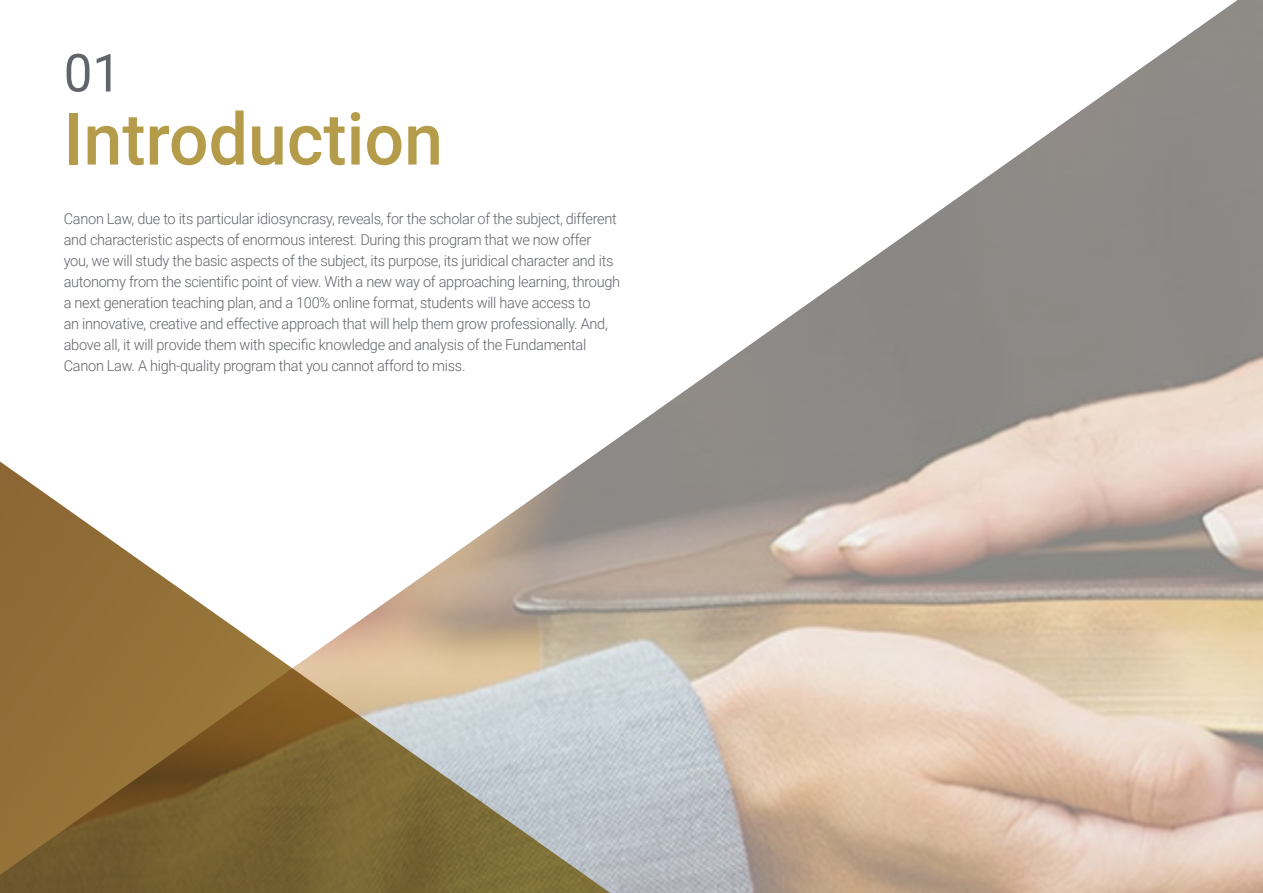
<style>
.page{position:relative;width:1263px;height:893px;background:#fff}
.page>*{position:absolute;margin:0;border:0;box-sizing:border-box;transform-origin:0 0}
.t1{font:500 72px "Roboto";color:#b49c4b}
.t2{font:52.5px "Roboto";color:#61646a}
.t3{font:300 15px/21px "Roboto";letter-spacing:-.02em;color:#61646a}
</style>
<div class="page">
<img style="left:607px;top:0;width:656px;height:893px">
<svg style="left:0;top:446px;width:640px;height:447px"></svg>
<h2 class="t2" style="left:64px;top:36px;width:59px">01</h2>
<h1 class="t1" style="left:64px;top:89px;width:381px">Introduction</h1>
<p class="t3" style="left:64px;top:207px;width:558px">Canon Law, due to its particular idiosyncrasy, reveals, for the scholar of the subject, different and characteristic aspects of enormous interest. During this program that we now offer<br>you, we will study the basic aspects of the subject, its purpose, its juridical character and its autonomy from the scientific point of view. With a new way of approaching learning, through a next generation teaching plan, and a 100% online format, students will have access to<br>an innovative, creative and effective approach that will help them grow professionally. And, above all, it will provide them with specific knowledge and analysis of the Fundamental Canon Law. A high-quality program that you cannot afford to miss.</p>
</div>
